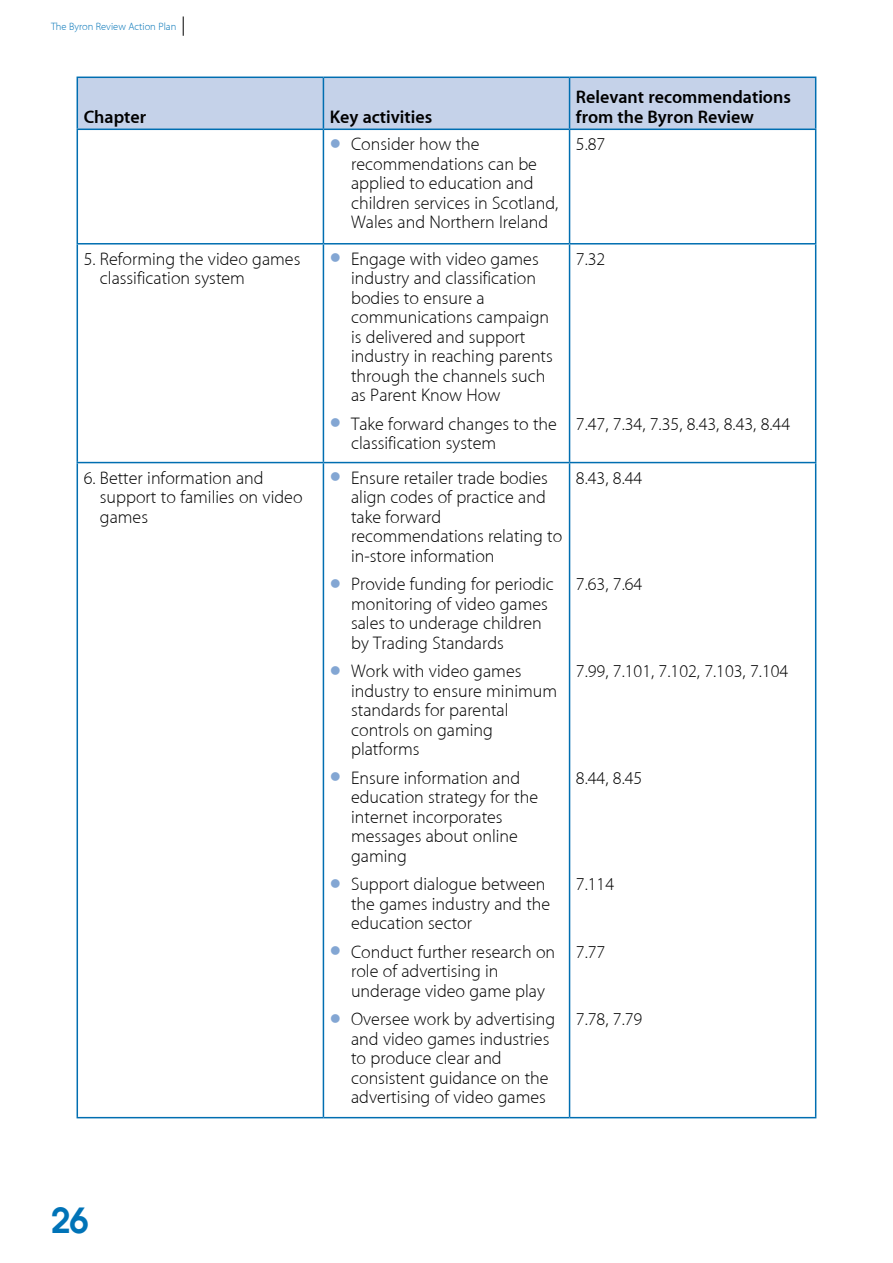
<style>
.page{position:relative;width:893px;height:1263px;background:#fff}
.page>*{position:absolute;margin:0;border:0;box-sizing:border-box;transform-origin:0 0}
.t1{font:600 34.5px "Avant Garde";color:#0073b7}
.t2{font:18px/19.5px "Myriad MM Light";color:#000}
.t3{font:700 18px/19.5px "Myriad MM Semi";color:#000}
.t4{font:10.5px "Myriad MM Light";color:#0073b7}
.s1{color:#83a6d3}
</style>
<div class="page">
<svg style="left:183px;top:16px;width:1px;height:20px"></svg>
<div style="left:78px;top:78px;width:737px;height:51px;background:#c5d2e9"></div>
<hr style="left:77px;top:77px;width:246px;height:1px;background:#006eb1">
<hr style="left:77px;top:78px;width:1px;height:51px;background:#006eb1">
<hr style="left:323px;top:77px;width:247px;height:1px;background:#006eb1">
<hr style="left:323px;top:78px;width:1px;height:51px;background:#006eb1">
<hr style="left:570px;top:77px;width:246px;height:1px;background:#006eb1">
<hr style="left:569px;top:78px;width:1px;height:51px;background:#006eb1">
<hr style="left:815px;top:78px;width:1px;height:51px;background:#006eb1">
<hr style="left:77px;top:129px;width:246px;height:1px;background:#006eb1">
<hr style="left:77px;top:130px;width:1px;height:113px;background:#006eb1">
<hr style="left:323px;top:129px;width:247px;height:1px;background:#006eb1">
<hr style="left:323px;top:130px;width:1px;height:113px;background:#006eb1">
<hr style="left:570px;top:129px;width:246px;height:1px;background:#006eb1">
<hr style="left:569px;top:130px;width:1px;height:113px;background:#006eb1">
<hr style="left:815px;top:130px;width:1px;height:113px;background:#006eb1">
<hr style="left:77px;top:243px;width:246px;height:1px;background:#006eb1">
<hr style="left:77px;top:244px;width:1px;height:218px;background:#006eb1">
<hr style="left:323px;top:243px;width:247px;height:1px;background:#006eb1">
<hr style="left:323px;top:244px;width:1px;height:218px;background:#006eb1">
<hr style="left:570px;top:243px;width:246px;height:1px;background:#006eb1">
<hr style="left:569px;top:244px;width:1px;height:218px;background:#006eb1">
<hr style="left:815px;top:244px;width:1px;height:218px;background:#006eb1">
<hr style="left:77px;top:462px;width:246px;height:1px;background:#006eb1">
<hr style="left:77px;top:463px;width:1px;height:654px;background:#006eb1">
<hr style="left:323px;top:462px;width:247px;height:1px;background:#006eb1">
<hr style="left:323px;top:463px;width:1px;height:654px;background:#006eb1">
<hr style="left:570px;top:462px;width:246px;height:1px;background:#006eb1">
<hr style="left:569px;top:463px;width:1px;height:654px;background:#006eb1">
<hr style="left:815px;top:463px;width:1px;height:654px;background:#006eb1">
<hr style="left:77px;top:1117px;width:246px;height:1px;background:#006eb1">
<hr style="left:323px;top:1117px;width:247px;height:1px;background:#006eb1">
<hr style="left:570px;top:1117px;width:246px;height:1px;background:#006eb1">
<p class="t4" style="left:51px;top:21px;width:127px">The Byron Review Action Plan</p>
<p class="t3" style="left:84px;top:108px;width:64px">Chapter</p>
<p class="t3" style="left:330px;top:108px;width:104px">Key activities</p>
<p class="t3" style="left:576px;top:88px;width:216px">Relevant recommendations from the Byron Review</p>
<p class="t2" style="left:351px;top:136px;width:209px;text-indent:-21px"><span class="s1">●</span> Consider how the recommendations can be applied to education and children services in Scotland,<br>Wales and Northern Ireland</p>
<p class="t2" style="left:576px;top:136px;width:31px">5.87</p>
<p class="t2" style="left:100px;top:250px;width:202px;text-indent:-16px">5. Reforming the video games classification system</p>
<p class="t2" style="left:351px;top:250px;width:203px;text-indent:-21px"><span class="s1">●</span> Engage with video games industry and classification bodies to ensure a communications campaign is delivered and support industry in reaching parents through the channels such as Parent Know How</p>
<p class="t2" style="left:351px;top:415px;width:207px;text-indent:-21px"><span class="s1">●</span> Take forward changes to the classification system</p>
<p class="t2" style="left:100px;top:469px;width:204px;text-indent:-16px">6. Better information and support to families on video games</p>
<p class="t2" style="left:351px;top:469px;width:213px;text-indent:-21px"><span class="s1">●</span> Ensure retailer trade bodies align codes of practice and take forward recommendations relating to in-store information</p>
<p class="t2" style="left:351px;top:575px;width:204px;text-indent:-21px"><span class="s1">●</span> Provide funding for periodic monitoring of video games sales to underage children by Trading Standards</p>
<p class="t2" style="left:351px;top:662px;width:208px;text-indent:-21px"><span class="s1">●</span> Work with video games industry to ensure minimum standards for parental controls on gaming platforms</p>
<p class="t2" style="left:351px;top:769px;width:189px;text-indent:-21px"><span class="s1">●</span> Ensure information and education strategy for the internet incorporates messages about online gaming</p>
<p class="t2" style="left:351px;top:875px;width:201px;text-indent:-21px"><span class="s1">●</span> Support dialogue between the games industry and the education sector</p>
<p class="t2" style="left:351px;top:943px;width:206px;text-indent:-21px"><span class="s1">●</span> Conduct further research on role of advertising in underage video game play</p>
<p class="t2" style="left:351px;top:1010px;width:206px;text-indent:-21px"><span class="s1">●</span> Oversee work by advertising and video games industries to produce clear and consistent guidance on the advertising of video games</p>
<p class="t2" style="left:576px;top:250px;width:31px">7.32</p>
<p class="t2" style="left:576px;top:415px;width:216px">7.47, 7.34, 7.35, 8.43, 8.43, 8.44</p>
<p class="t2" style="left:576px;top:469px;width:68px">8.43, 8.44</p>
<p class="t2" style="left:576px;top:575px;width:68px">7.63, 7.64</p>
<p class="t2" style="left:576px;top:662px;width:214px">7.99, 7.101, 7.102, 7.103, 7.104</p>
<p class="t2" style="left:576px;top:769px;width:68px">8.44, 8.45</p>
<p class="t2" style="left:576px;top:875px;width:40px">7.114</p>
<p class="t2" style="left:576px;top:943px;width:31px">7.77</p>
<p class="t2" style="left:576px;top:1010px;width:68px">7.78, 7.79</p>
<h1 class="t1" style="left:51px;top:1197px;width:39px">26</h1>
</div>
